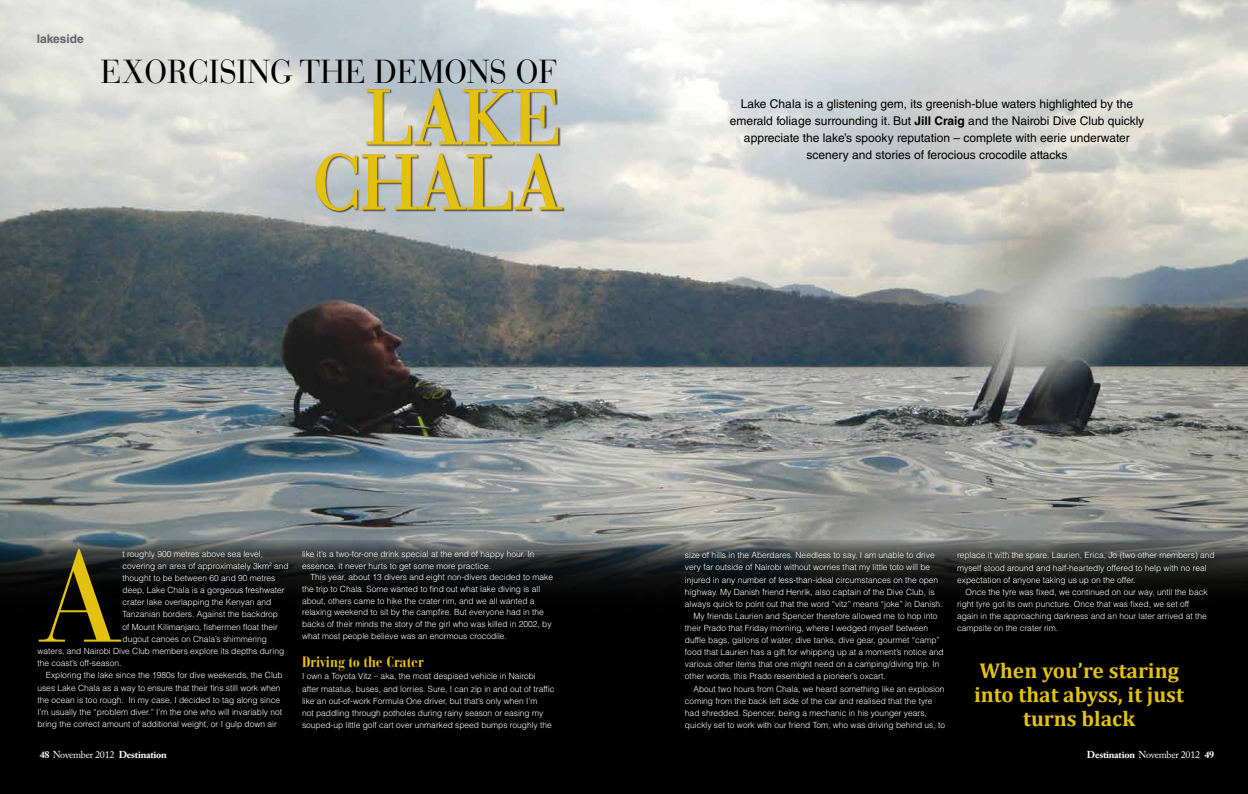
<style>
.page{position:relative;width:1248px;height:794px;background:#fff}
.page>*{position:absolute;margin:0;border:0;box-sizing:border-box;transform-origin:0 0}
.t1{font:128.8px "Bauer Bodoni Std";color:#e3c20f}
.t2{font:76px/65px "Bauer Bodoni Std";color:#e3c20f;text-align:right;scale:.95 1}
.t3{font:33px "Bauer Bodoni Std";color:#000;scale:.95 1}
.t4{font:700 21.5px/24px "Cambria";color:#e3c20f;text-align:center}
.t5{font:700 condensed 15px "Bauer Bodoni Std";color:#e3c20f}
.t6{font:12px/17px "Helvetica LT Std";color:#000;text-align:center}
.t7{font:700 12px "Helvetica LT Std";color:#646567}
.t8{font:700 10px "Adobe Caslon Pro";letter-spacing:-.025em;color:#fff}
.t9{font:300 8.5px/12.1px "Helvetica LT Std";color:#fff}
.s1{font-weight:700}
.s2{font-weight:400}
</style>
<div class="page">
<div style="left:0;top:651px;width:1247px;height:143px;background:#000"></div>
<img style="left:0;top:1px;width:1247px;height:540px">
<svg style="left:0;top:541px;width:1247px;height:110px;background:#131414"></svg>
<div style="left:315px;top:88px;width:249px;height:125px;background:#000;opacity:.65"></div>
<svg style="left:365px;top:87px;width:194px;height:58px;background:#afad8f"></svg>
<svg style="left:315px;top:152px;width:248px;height:60px;background:#b4b092"></svg>
<h3 class="t7" style="left:37px;top:31px;width:49px">lakeside</h3>
<h3 class="t3" style="left:101px;top:52px;width:482px">EXORCISING THE DEMONS OF</h3>
<h2 class="t2" style="left:313px;top:86px;width:263px">LAKE<br>CHALA</h2>
<p class="t6" style="left:729px;top:95px;width:416px">Lake Chala is a glistening gem, its greenish-blue waters highlighted by the emerald foliage surrounding it. But <span class="s1">Jill Craig</span> and the Nairobi Dive Club quickly appreciate the lake’s spooky reputation – complete with eerie underwater scenery and stories of ferocious crocodile attacks</p>
<h1 class="t1" style="left:37px;top:520px;width:87px">A</h1>
<p class="t9" style="left:122px;top:548px;width:142px">t roughly 900 metres above sea level,</p>
<p class="t9" style="left:122px;top:560px;width:168px">covering an area of approximately 3km<sup>2</sup> and</p>
<p class="t9" style="left:122px;top:572px;width:154px">thought to be between 60 and 90 metres</p>
<p class="t9" style="left:122px;top:584px;width:164px">deep, Lake Chala is a gorgeous freshwater</p>
<p class="t9" style="left:122px;top:596px;width:150px">crater lake overlapping the Kenyan and</p>
<p class="t9" style="left:122px;top:608px;width:157px">Tanzanian borders. Against the backdrop</p>
<p class="t9" style="left:122px;top:620px;width:157px">of Mount Kilimanjaro, fishermen float their</p>
<p class="t9" style="left:122px;top:632px;width:146px">dugout canoes on Chala’s shimmering</p>
<p class="t9" style="left:37px;top:644px;width:248px">waters, and Nairobi Dive Club members explore its depths during</p>
<p class="t9" style="left:37px;top:657px;width:85px">the coast’s off-season.</p>
<p class="t9" style="left:46px;top:669px;width:238px">Exploring the lake since the 1980s for dive weekends, the Club</p>
<p class="t9" style="left:37px;top:681px;width:245px">uses Lake Chala as a way to ensure that their fins still work when</p>
<p class="t9" style="left:37px;top:693px;width:244px">the ocean is too rough. In my case, I decided to tag along since</p>
<p class="t9" style="left:37px;top:706px;width:246px">I’m usually the “problem diver.” I’m the one who will invariably not</p>
<p class="t9" style="left:37px;top:718px;width:241px">bring the correct amount of additional weight, or I gulp down air</p>
<p class="t8" style="left:40px;top:748px;width:129px">48 <span class="s2">November 2012</span> Destination</p>
<p class="t9" style="left:302px;top:548px;width:234px;line-height:11.7px">like it’s a two-for-one drink special at the end of happy hour. In essence, it never hurts to get some more practice.</p>
<p class="t9" style="left:302px;top:571px;width:252px;line-height:11.8px;text-indent:9px">This year, about 13 divers and eight non-divers decided to make the trip to Chala. Some wanted to find out what lake diving is all about, others came to hike the crater rim, and we all wanted a relaxing weekend to sit by the campfire. But everyone had in the backs of their minds the story of the girl who was killed in 2002, by what most people believe was an enormous crocodile.</p>
<h3 class="t5" style="left:302px;top:653px;width:123px">Driving to the Crater</h3>
<p class="t9" style="left:302px;top:670px;width:254px">I own a Toyota Vitz – aka, the most despised vehicle in Nairobi after matatus, buses, and lorries. Sure, I can zip in and out of traffic like an out-of-work Formula One driver, but that’s only when I’m<br>not paddling through potholes during rainy season or easing my souped-up little golf cart over unmarked speed bumps roughly the</p>
<p class="t9" style="left:685px;top:549px;width:251px">size of hills in the Aberdares. Needless to say, I am unable to drive</p>
<p class="t9" style="left:685px;top:561px;width:247px">very far outside of Nairobi without worries that my little toto will be</p>
<p class="t9" style="left:685px;top:573px;width:255px">injured in any number of less-than-ideal circumstances on the open</p>
<p class="t9" style="left:685px;top:585px;width:251px">highway. My Danish friend Henrik, also captain of the Dive Club, is</p>
<p class="t9" style="left:685px;top:597px;width:259px">always quick to point out that the word “vitz” means “joke” in Danish.</p>
<p class="t9" style="left:693px;top:610px;width:245px">My friends Laurien and Spencer therefore allowed me to hop into</p>
<p class="t9" style="left:685px;top:622px;width:245px">their Prado that Friday morning, where I wedged myself between</p>
<p class="t9" style="left:685px;top:634px;width:256px">duffle bags, gallons of water, dive tanks, dive gear, gourmet “camp”</p>
<p class="t9" style="left:685px;top:646px;width:260px">food that Laurien has a gift for whipping up at a moment’s notice and</p>
<p class="t9" style="left:685px;top:658px;width:256px">various other items that one might need on a camping/diving trip. In</p>
<p class="t9" style="left:685px;top:670px;width:202px">other words, this Prado resembled a pioneer’s oxcart.</p>
<p class="t9" style="left:693px;top:682px;width:252px">About two hours from Chala, we heard something like an explosion</p>
<p class="t9" style="left:685px;top:694px;width:249px">coming from the back left side of the car and realised that the tyre</p>
<p class="t9" style="left:685px;top:706px;width:243px">had shredded. Spencer, being a mechanic in his younger years,</p>
<p class="t9" style="left:685px;top:718px;width:262px">quickly set to work with our friend Tom, who was driving behind us, to</p>
<p class="t9" style="left:957px;top:549px;width:259px">replace it with the spare. Laurien, Erica, Jo (two other members) and myself stood around and half-heartedly offered to help with no real expectation of anyone taking us up on the offer.</p>
<p class="t9" style="left:957px;top:585px;width:252px;text-indent:9px">Once the tyre was fixed, we continued on our way, until the back right tyre got its own puncture. Once that was fixed, we set off again in the approaching darkness and an hour later arrived at the campsite on the crater rim.</p>
<h3 class="t4" style="left:974px;top:658px;width:211px">When you’re staring into that abyss, it just turns black</h3>
<p class="t8" style="left:1086px;top:748px;width:129px">Destination <span class="s2">November 2012</span> 49</p>
</div>
